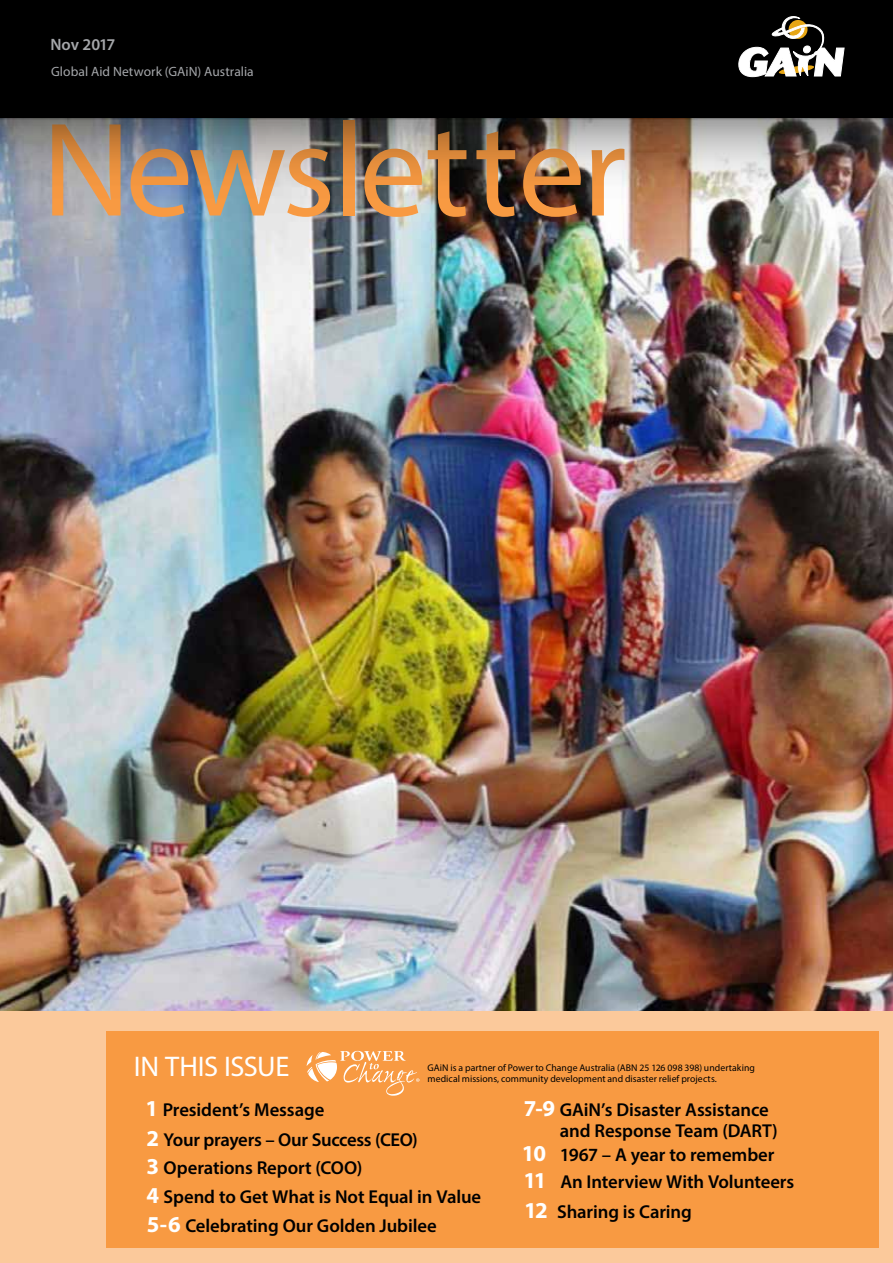
<style>
.page{position:relative;width:893px;height:1263px;background:#fff}
.page>*{position:absolute;margin:0;border:0;box-sizing:border-box;transform-origin:0 0}
.t1{font:135px "Myriad Pro";letter-spacing:-.025em;color:#f89a42}
.t2{font:28.5px "Myriad Pro";letter-spacing:-.01em;color:#fff}
.t3{font:600 18.75px/28.8px "Myriad Pro";letter-spacing:-.005em;color:#000}
.t4{font:600 16.5px "Myriad Pro";letter-spacing:-.015em;color:#a5a7aa}
.t5{font:13.5px "Myriad Pro";letter-spacing:.005em;color:#a5a7aa}
.t6{font:9.75px/11.2px "Myriad Pro";letter-spacing:.005em;color:#000}
.s1{font-weight:700;font-size:22.8px;color:#fff}
</style>
<div class="page">
<div style="left:0;top:999px;width:893px;height:264px;background:#fbc99b"></div>
<div style="left:0;top:87px;width:893px;height:923px;background:#000"></div>
<img style="left:0;top:309px;width:893px;height:701px">
<div style="left:106px;top:1031px;width:773px;height:217px;background:#f89a42"></div>
<div style="left:0;top:0;width:893px;height:89px;background:#000"></div>
<svg style="left:738px;top:16px;width:106px;height:61px"></svg>
<div style="left:803px;top:46px;width:8px;height:7px;background:#fff;border-radius:50%"></div>
<div style="left:803px;top:46px;width:8px;height:7px;border:1px solid #fff;border-radius:50%"></div>
<img style="left:0;top:118px;width:893px;height:191px">
<svg style="left:307px;top:1051px;width:112px;height:45px"></svg>
<p class="t4" style="left:50px;top:34px;width:67px">Nov 2017</p>
<p class="t5" style="left:51px;top:63px;width:204px">Global Aid Network (GAiN) Australia</p>
<h1 class="t1" style="left:42px;top:87px;width:586px">Newsletter</h1>
<h2 class="t2" style="left:134px;top:1049px;width:157px">IN THIS ISSUE</h2>
<p class="t6" style="left:427px;top:1062px;width:329px">GAiN is a partner of Power to Change Australia (ABN 25 126 098 398) undertaking medical missions, community development and disaster relief projects.</p>
<p class="t3" style="left:145px;top:1095px;width:180px"><span class="s1">1</span> President’s Message</p>
<p class="t3" style="left:560px;top:1098px;width:219px;line-height:21px;text-indent:-36px"><span class="s1">7-9</span> GAiN’s Disaster Assistance and Response Team (DART)</p>
<p class="t3" style="left:146px;top:1124px;width:336px"><span class="s1">2</span> Your prayers – Our Success (CEO)<br><span class="s1">3</span> Operations Report (COO)<br><span class="s1">4</span> Spend to Get What is Not Equal in Value <span class="s1">5-6</span> Celebrating Our Golden Jubilee</p>
<p class="t3" style="left:522px;top:1139px;width:254px"><span class="s1">10</span> 1967 – A year to remember</p>
<p class="t3" style="left:523px;top:1167px;width:272px"><span class="s1">11</span> An Interview With Volunteers</p>
<p class="t3" style="left:524px;top:1197px;width:169px"><span class="s1">12</span> Sharing is Caring</p>
</div>
